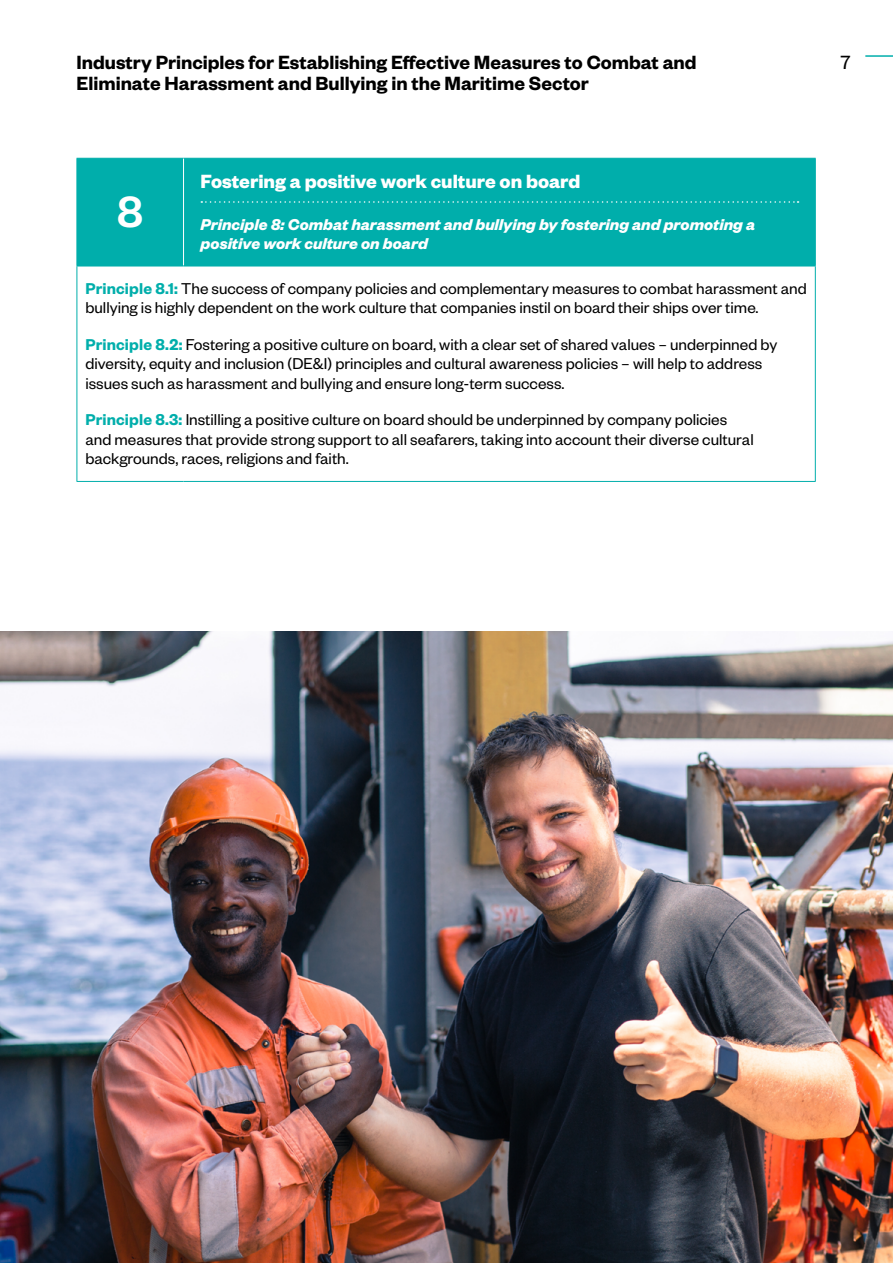
<style>
.page{position:relative;width:893px;height:1263px;background:#fff}
.page>*{position:absolute;margin:0;border:0;box-sizing:border-box;transform-origin:0 0}
.t1{font:500 48px "Founders Grotesk";color:#fff}
.t2{font:600 21px/21px "Founders Grotesk";color:#000}
.t3{font:700 21px "Founders Grotesk";color:#fff}
.t4{font:21px "Founders Grotesk";color:#000}
.t5{font:17.25px/19.5px "Founders Grotesk";color:#000}
.t6{font:italic 700 17.25px/19.5px "Founders Grotesk";color:#fff}
.s1{font-weight:600;color:#00aeab}
</style>
<div class="page">
<hr style="left:865px;top:55px;width:28px;height:2px;background:#00aeab">
<div style="left:78px;top:159px;width:737px;height:107px;background:#00aeab"></div>
<hr style="left:77px;top:158px;width:107px;height:1px;background:#00aeab">
<hr style="left:77px;top:159px;width:1px;height:107px;background:#00aeab">
<hr style="left:184px;top:158px;width:632px;height:1px;background:#00aeab">
<hr style="left:815px;top:159px;width:1px;height:107px;background:#00aeab">
<hr style="left:183px;top:159px;width:1px;height:107px;background:#fff">
<hr style="left:77px;top:266px;width:107px;height:1px;background:#00aeab">
<hr style="left:77px;top:266px;width:1px;height:215px;background:#00aeab">
<hr style="left:184px;top:266px;width:632px;height:1px;background:#00aeab">
<hr style="left:815px;top:266px;width:1px;height:215px;background:#00aeab">
<hr style="left:77px;top:481px;width:107px;height:1px;background:#00aeab">
<hr style="left:184px;top:481px;width:632px;height:1px;background:#00aeab">
<svg style="left:201px;top:201px;width:597px;height:2px"></svg>
<img style="left:0;top:631px;width:893px;height:632px">
<p class="t2" style="left:77px;top:50px;width:622px">Industry Principles for Establishing Effective Measures to Combat and<br>Eliminate Harassment and Bullying in the Maritime Sector</p>
<p class="t4" style="left:840px;top:49px;width:12px">7</p>
<p class="t3" style="left:201px;top:168px;width:381px">Fostering a positive work culture on board</p>
<p class="t6" style="left:201px;top:213px;width:556px">Principle 8: Combat harassment and bullying by fostering and promoting a positive work culture on board</p>
<p class="t5" style="left:85px;top:278px;width:723px"><span class="s1">Principle 8.1:</span> The success of company policies and complementary measures to combat harassment and bullying is highly dependent on the work culture that companies instil on board their ships over time.</p>
<p class="t5" style="left:85px;top:334px;width:693px"><span class="s1">Principle 8.2:</span> Fostering a positive culture on board, with a clear set of shared values – underpinned by diversity, equity and inclusion (DE&amp;I) principles and cultural awareness policies – will help to address issues such as harassment and bullying and ensure long-term success.</p>
<p class="t5" style="left:85px;top:409px;width:670px"><span class="s1">Principle 8.3:</span> Instilling a positive culture on board should be underpinned by company policies and measures that provide strong support to all seafarers, taking into account their diverse cultural backgrounds, races, religions and faith.</p>
<h1 class="t1" style="left:117px;top:182px;width:28px">8</h1>
</div>
